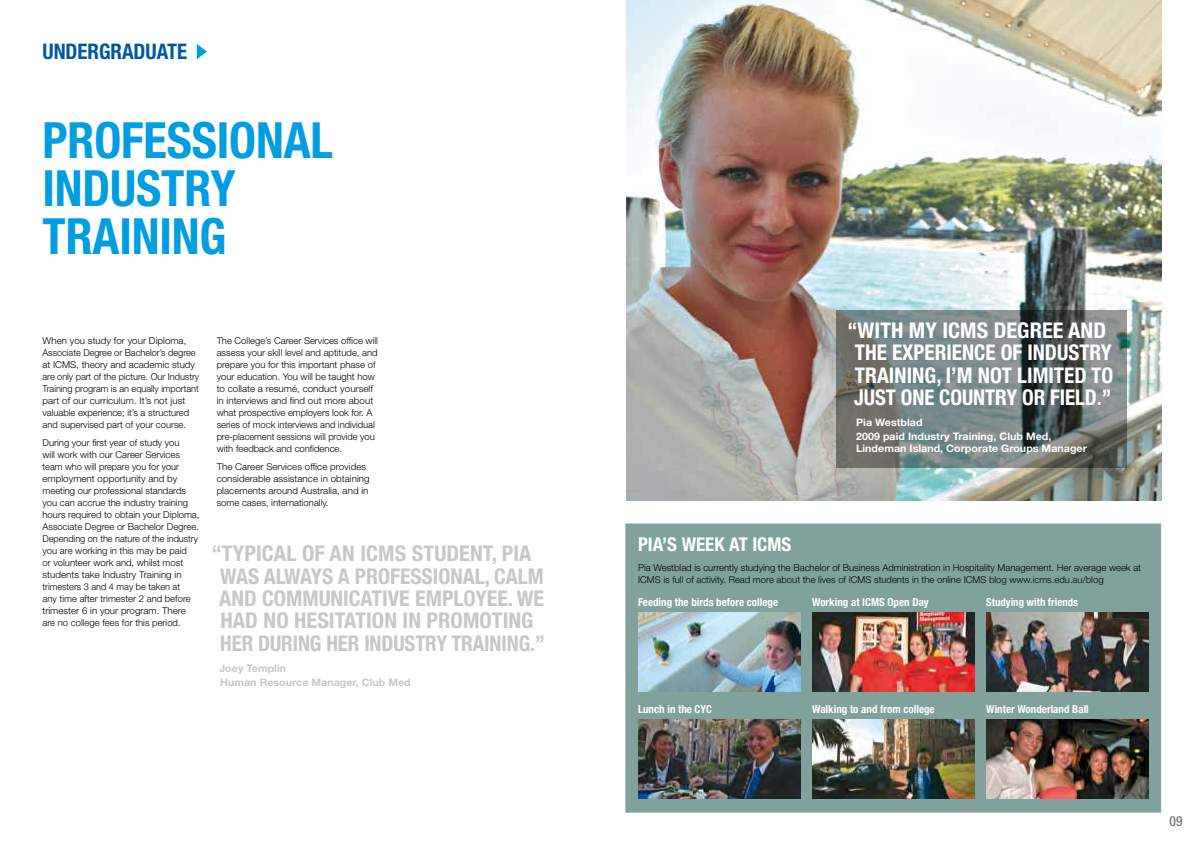
<style>
.page{position:relative;width:1191px;height:842px;background:#fff}
.page>*{position:absolute;margin:0;border:0;box-sizing:border-box;transform-origin:0 0}
.t1{font:700 condensed 50px/48px "Helvetica Neue";letter-spacing:-.005em;color:#009ee0}
.t2{font:700 condensed 21.6px/22.4px "Helvetica Neue";color:#c6c7c8}
.t3{font:700 condensed 21.6px/22.4px "Helvetica Neue";color:#fff}
.t4{font:700 condensed 21.5px "Helvetica Neue";color:#0057a3}
.t5{font:700 condensed 19px "Helvetica Neue";color:#fff}
.t6{font:500 condensed 14px "Helvetica Neue";color:#7b7c7e}
.t7{font:700 condensed 11px "Helvetica Neue";color:#fff}
.t8{font:700 10.3px/14.5px "Helvetica Neue";letter-spacing:.005em;color:#fff}
.t9{font:700 10.3px/14.5px "Helvetica Neue";letter-spacing:.005em;color:#c6c7c8}
.t10{font:300 9.5px/12px "Helvetica Neue";color:#000}
</style>
<div class="page">
<div style="left:625px;top:523px;width:537px;height:290px;background:#80a19c"></div>
<img style="left:626px;top:0;width:535px;height:500px">
<svg style="left:836px;top:311px;width:290px;height:157px;background:#6c7675"></svg>
<svg style="left:197px;top:44px;width:10px;height:15px"></svg>
<img style="left:638px;top:613px;width:162px;height:79px">
<img style="left:986px;top:720px;width:162px;height:79px">
<img style="left:638px;top:720px;width:162px;height:79px">
<img style="left:812px;top:613px;width:162px;height:79px">
<img style="left:812px;top:720px;width:162px;height:79px">
<img style="left:986px;top:613px;width:162px;height:79px">
<h3 class="t4" style="left:43px;top:39px;width:13px">UNDERGRADUATE</h3>
<h1 class="t1" style="left:43px;top:116px;width:292px">Professional<br>Industry<br>Training</h1>
<p class="t10" style="left:43px;top:334px;width:158px">When you study for your Diploma, Associate Degree or Bachelor’s degree at ICMS, theory and academic study are only part of the picture. Our Industry Training program is an equally important part of our curriculum. It’s not just valuable experience; it’s a structured and supervised part of your course.</p>
<p class="t10" style="left:43px;top:436px;width:158px">During your first year of study you<br>will work with our Career Services team who will prepare you for your employment opportunity and by meeting our professional standards you can accrue the industry training hours required to obtain your Diploma, Associate Degree or Bachelor Degree.<br>Depending on the nature of the industry you are working in this may be paid<br>or volunteer work and, whilst most students take Industry Training in trimesters 3 and 4 may be taken at<br>any time after trimester 2 and before trimester 6 in your program. There are no college fees for this period.</p>
<p class="t10" style="left:217px;top:334px;width:163px">The College’s Career Services office will assess your skill level and aptitude, and prepare you for this important phase of your education. You will be taught how to collate a resumé, conduct yourself in interviews and find out more about what prospective employers look for. A series of mock interviews and individual pre-placement sessions will provide you with feedback and confidence.</p>
<p class="t10" style="left:217px;top:460px;width:154px">The Career Services office provides considerable assistance in obtaining placements around Australia, and in some cases, internationally.</p>
<h2 class="t2" style="left:211px;top:542px;width:151px">“TYPICAL OF AN ICM</h2>
<h2 class="t2" style="left:219px;top:542px;width:327px;text-indent:175px">S STUDENT, PIA<br>WAS ALWAYS A PROFESSIONAL, CALM<br>AND COMMUNICATIVE EMPLOYEE. WE<br>HAD NO HESITATION IN PROMOTING<br>HER DURING HER INDUSTRY TRAINING.”</h2>
<p class="t9" style="left:219px;top:660px;width:193px">Joey Templin<br>Human Resource Manager, Club Med</p>
<h2 class="t3" style="left:854px;top:318px;width:260px;text-indent:122px">S DEGREE AND<br>THE EXPERIENCE OF INDUSTRY<br>TRAINING, I’M NOT LIMITED TO<br>JUST ONE COUNTRY OR FIELD.”</h2>
<p class="t8" style="left:856px;top:414px;width:197px">Pia Westblad<br>2009 paid Industry Training, Club Med,</p>
<p class="t8" style="left:856px;top:441px;width:232px">Lindeman Island, Corporate Groups Manager</p>
<h2 class="t3" style="left:847px;top:318px;width:97px">“WITH MY ICM</h2>
<h3 class="t5" style="left:638px;top:532px;width:154px">Pia’s week at ICMS</h3>
<p class="t10" style="left:638px;top:561px;width:504px">Pia Westblad is currently studying the Bachelor of Business Administration in Hospitality Management. Her average week at<br>ICMS is full of activity. Read more about the lives of ICMS students in the online ICMS blog www.icms.edu.au/blog</p>
<p class="t7" style="left:638px;top:596px;width:142px">Feeding the birds before college</p>
<p class="t7" style="left:812px;top:596px;width:118px">Working at ICMS Open Day</p>
<p class="t7" style="left:986px;top:596px;width:93px">Studying with friends</p>
<p class="t7" style="left:638px;top:703px;width:75px">Lunch in the CYC</p>
<p class="t7" style="left:812px;top:703px;width:124px">Walking to and from college</p>
<p class="t7" style="left:986px;top:703px;width:104px">Winter Wonderland Ball</p>
<h3 class="t6" style="left:1169px;top:813px;width:14px">09</h3>
</div>
